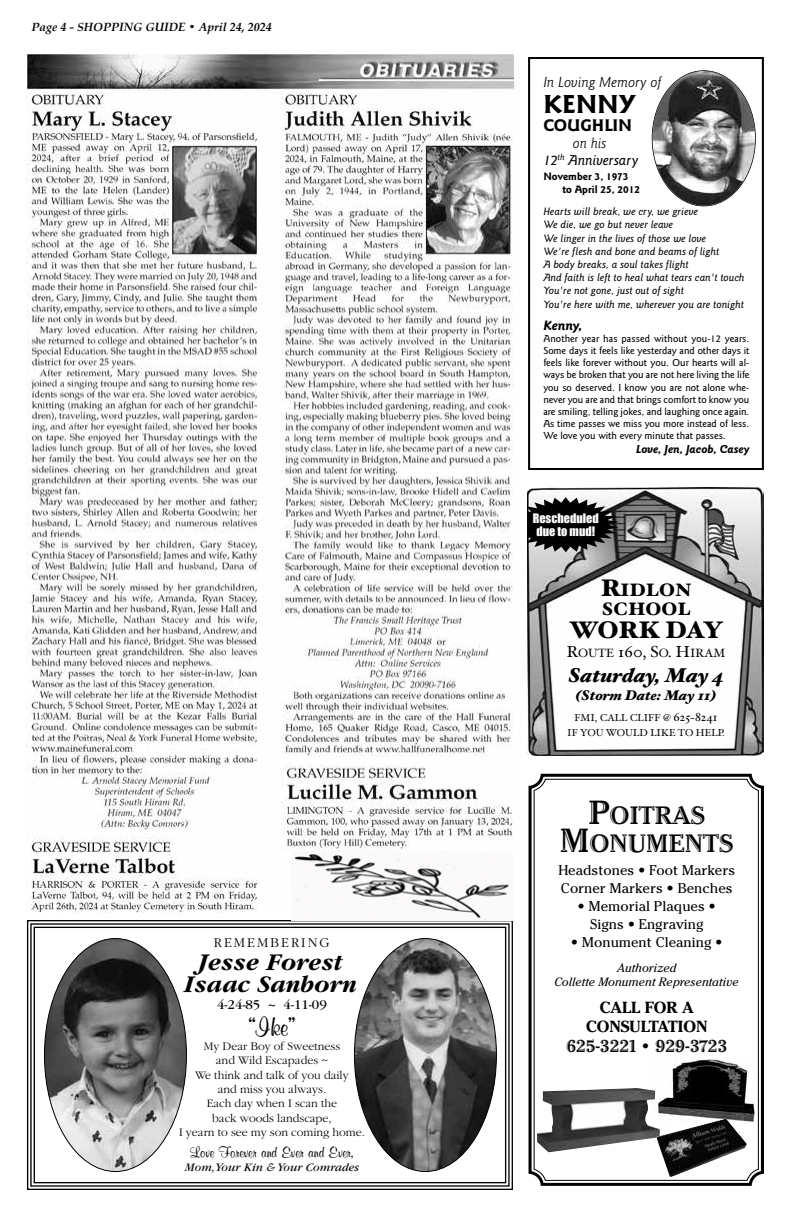
<style>
.page{position:relative;width:792px;height:1224px;background:#fff}
.page>*{position:absolute;margin:0;border:0;box-sizing:border-box;transform-origin:0 0}
.t1{font:28px "Mural Script DTC";color:#000}
.t2{font:700 27px "Goudy Sans";color:#000}
.t3{font:italic 700 25px/22px "Garamond";color:#000;text-align:center}
.t4{font:900 24px "Hoefler Text";letter-spacing:-.04em;color:#000}
.t5{font:23.3px/28.2px "Cheltenham Han ITC";color:#000;text-align:center}
.t6{font:italic 900 20px "Hoefler Text";color:#000}
.t7{font:900 18px/18.8px "Hoefler Text";color:#000}
.t8{font:700 17.5px "Goudy Sans";color:#000}
.t9{font:16px "Mural Script DTC";color:#000}
.t10{font:700 16px/19.2px "Cheltenham";color:#000;text-align:center}
.t11{font:16px "Cheltenham Han ITC";color:#000}
.t12{font:italic 500 15px/17px "Goudy Sans";color:#000;text-align:center}
.t13{font:italic 15px "Goudy Sans";color:#000}
.t14{font:14px/18px "Cheltenham";color:#000}
.t15{font:italic 900 14px "Hoefler Text";color:#000}
.t16{font:14px "Garamond";color:#000}
.t17{font:300 14px "Garamond";letter-spacing:.145em;color:#000}
.t18{font:italic 700 14px "Goudy Sans";color:#000}
.t19{font:300 12px/14.4px "Garamond";color:#000;text-align:center}
.t20{font:italic 12px/14.4px "Cheltenham";color:#000;text-align:center}
.t21{font:italic 700 12px "Palatino";color:#000}
.t22{font:italic 12px "Garamond";color:#000}
.t23{font:italic 700 12px "Goudy Sans";color:#000}
.t24{font:12px/13.4px "Impact";color:#fff;text-align:center}
.t25{font:12px "Hoefler Text";color:#000}
.t26{font:italic 500 11px/13.3px "Goudy Sans";color:#000}
.t27{font:700 11px/13.2px "Goudy Sans";color:#000}
.t28{font:500 10.5px/12.2px "Goudy Sans";color:#000;text-align:justify}
.t29{font:10px/14.4px "Hoefler Text";color:#000;text-align:center}
.s1{font-weight:400}
.s2{font-size:24px}
.s3{font-size:16px}
.s4{font-size:12px}
.s5{font-size:31px}
</style>
<div class="page">
<svg style="left:528px;top:773px;width:236px;height:413px"></svg>
<svg style="left:533px;top:778px;width:226px;height:404px"></svg>
<img style="left:537px;top:1088px;width:123px;height:64px">
<img style="left:656px;top:1119px;width:91px;height:58px">
<img style="left:27px;top:54px;width:494px;height:859px">
<div style="left:528px;top:57px;width:236px;height:413px;border:2px solid #000"></div>
<svg style="left:652px;top:70px;width:104px;height:136px"></svg>
<svg style="left:27px;top:920px;width:486px;height:270px"></svg>
<svg style="left:44px;top:938px;width:143px;height:234px"></svg>
<svg style="left:354px;top:938px;width:143px;height:234px"></svg>
<img style="left:292px;top:851px;width:220px;height:69px">
<img style="left:528px;top:488px;width:236px;height:268px">
<svg style="left:527px;top:497px;width:92px;height:55px;background:#363636"></svg>
<p class="t21" style="left:32px;top:17px;width:242px">Page 4 - SHOPPING GUIDE • April 24, 2024</p>
<h3 class="t17" style="left:214px;top:935px;width:118px">REMEMBERING</h3>
<h3 class="t3" style="left:186px;top:952px;width:174px">Jesse Forest<br>Isaac Sanborn</h3>
<h3 class="t16" style="left:217px;top:998px;width:111px">4-24-85 ~ 4-11-09</h3>
<h1 class="t1" style="left:248px;top:1011px;width:49px">“Ike”</h1>
<p class="t19" style="left:179px;top:1039px;width:187px">My Dear Boy of Sweetness<br>and Wild Escapades ~<br>We think and talk of you daily<br>and miss you always.<br>Each day when I scan the<br>back woods landscape,<br>I yearn to see my son coming home.</p>
<h3 class="t9" style="left:190px;top:1143px;width:165px">Love Forever and Ever and Ever,</h3>
<p class="t22" style="left:185px;top:1161px;width:175px">Mom,Your Kin &amp; Your Comrades</p>
<h3 class="t13" style="left:543px;top:74px;width:120px">In Loving Memory of</h3>
<h2 class="t2" style="left:543px;top:89px;width:94px">KENNY</h2>
<h3 class="t8" style="left:543px;top:115px;width:90px">COUGHLIN</h3>
<h3 class="t12" style="left:543px;top:134px;width:96px"><span class="s1">on his<br></span>12<sup>th</sup> Anniversary</h3>
<p class="t27" style="left:562px;top:170px;width:79px;text-indent:-19px">November 3, 1973 to April 25, 2012</p>
<p class="t26" style="left:543px;top:205px;width:203px">Hearts will break, we cry, we grieve<br>We die, we go but never leave<br>We linger in the lives of those we love<br>We're flesh and bone and beams of light<br>A body breaks, a soul takes flight<br>And faith is left to heal what tears can't touch You're not gone, just out of sight<br>You're here with me, wherever you are tonight</p>
<h3 class="t18" style="left:543px;top:317px;width:40px">Kenny,</h3>
<p class="t28" style="left:543px;top:332px;width:208px">Another year has passed without you-12 years.<br>Some days it feels like yesterday and other days it feels like forever without you. Our hearts will al&shy;ways be broken that you are not here living the life you so deserved. I know you are not alone whe&shy;never you are and that brings comfort to know you are smiling, telling jokes, and laughing once again.<br>As time passes we miss you more instead of less.<br>We love you with every minute that passes.</p>
<p class="t23" style="left:636px;top:442px;width:115px">Love, Jen, Jacob, Casey</p>
<p class="t24" style="left:533px;top:511px;width:67px">Rescheduled due to mud!</p>
<h3 class="t7" style="left:601px;top:580px;width:92px"><span class="s2">R</span>IDLON<br>SCHOOL</h3>
<h3 class="t4" style="left:570px;top:616px;width:154px">WORK DAY</h3>
<p class="t25" style="left:567px;top:646px;width:160px"><span class="s3">R</span>OUTE <span class="s3">160, S</span>O<span class="s3">. H</span>IRAM</p>
<h3 class="t6" style="left:568px;top:663px;width:157px">Saturday, May 4</h3>
<h3 class="t15" style="left:575px;top:687px;width:143px">(Storm Date: May 11)</h3>
<p class="t29" style="left:567px;top:710px;width:159px">FMI, CALL CLIFF @ <span class="s4">625-8241<br></span>IF YOU WOULD LIKE TO HELP.</p>
<h3 class="t5" style="left:560px;top:801px;width:175px"><span class="s5">P</span>OITRAS<br><span class="s5">M</span>ONUMENTS</h3>
<h3 class="t14" style="left:558px;top:861px;width:178px">Headstones • Foot Markers<br>Corner Markers • Benches</h3>
<h3 class="t14" style="left:578px;top:897px;width:140px;text-align:center">• Memorial Plaques •<br>Signs • Engraving</h3>
<h3 class="t14" style="left:571px;top:933px;width:153px">• Monument Cleaning •</h3>
<p class="t20" style="left:555px;top:960px;width:186px">Authorized<br>Collette Monument Representative</p>
<h3 class="t10" style="left:586px;top:997px;width:123px">CALL FOR A<br>CONSULTATION</h3>
<h3 class="t11" style="left:566px;top:1036px;width:163px">625-3221 • 929-3723</h3>
</div>
